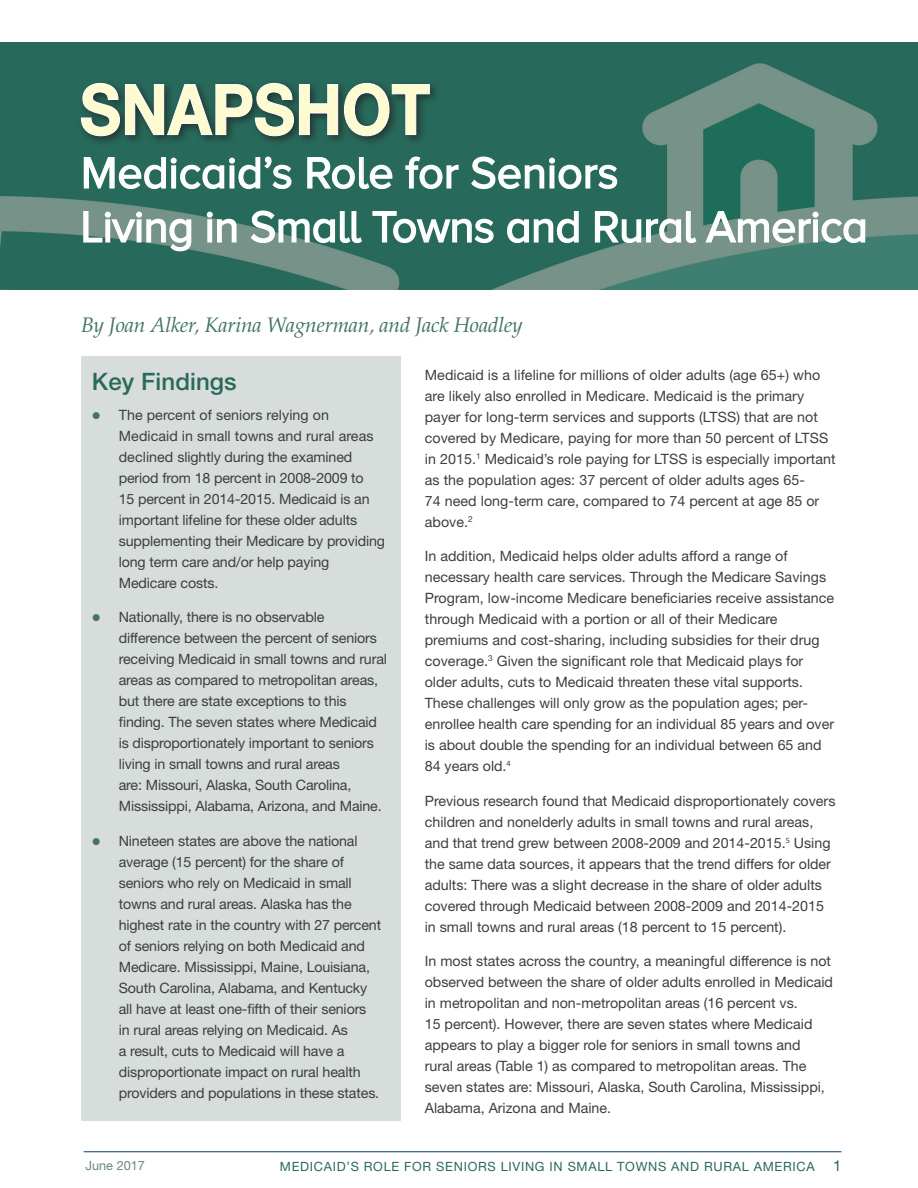
<style>
.page{position:relative;width:918px;height:1188px;background:#fff}
.page>*{position:absolute;margin:0;border:0;box-sizing:border-box;transform-origin:0 0}
.t1{font:45px/54px "Proxima Nova A";letter-spacing:-.01em;color:#fff}
.Headers{font:500 24px "Helvetica Neue LT Std";letter-spacing:.005em;color:#29695c}
.authors{font:italic 21px "Palatino LT Std";letter-spacing:-.01em;color:#447266}
.body_copy{font:14.25px/21px "Helvetica Neue LT Std";color:#3e3e3f}
.t2{font:12.75px "Helvetica Neue LT Std";letter-spacing:.055em;color:#29695c}
.t3{font:12.75px "Helvetica Neue LT Std";color:#68897f}
.s1{font-size:15px}
</style>
<div class="page">
<div style="left:81px;top:356px;width:319px;height:765px;background:#d6ddda"></div>
<hr style="left:84px;top:1152px;width:758px;height:1px;background:#0a396d">
<img style="left:0;top:42px;width:918px;height:247px">
<svg style="left:83px;top:155px;width:209px;height:35px;background:#5b8e82"></svg>
<svg style="left:307px;top:156px;width:86px;height:34px;background:#5f9085"></svg>
<svg style="left:405px;top:156px;width:54px;height:34px;background:#588b80"></svg>
<svg style="left:470px;top:156px;width:148px;height:34px;background:#588c80"></svg>
<svg style="left:83px;top:210px;width:109px;height:42px;background:#7f9e96"></svg>
<svg style="left:206px;top:211px;width:31px;height:32px"></svg>
<svg style="left:250px;top:210px;width:113px;height:34px;background:#659288"></svg>
<svg style="left:372px;top:210px;width:122px;height:34px;background:#588b80"></svg>
<svg style="left:506px;top:210px;width:74px;height:34px;background:#5b8d82"></svg>
<svg style="left:594px;top:210px;width:103px;height:34px;background:#71998f"></svg>
<svg style="left:704px;top:210px;width:162px;height:34px;background:#8da79f"></svg>
<div style="left:76px;top:78px;width:365px;height:69px;background:#231f20;opacity:.75"></div>
<svg style="left:81px;top:83px;width:349px;height:54px;background:#93ab94"></svg>
<p class="t1" style="left:81px;top:145px;width:788px">Medicaid’s Role for Seniors<br>Living in Small Towns and Rural America</p>
<p class="authors" style="left:81px;top:312px;width:443px">By Joan Alker, Karina Wagnerman, and Jack Hoadley</p>
<p class="body_copy" style="left:425px;top:364px;width:412px">Medicaid is a lifeline for millions of older adults (age 65+) who are likely also enrolled in Medicare. Medicaid is the primary payer for long-term services and supports (LTSS) that are not covered by Medicare, paying for more than 50 percent of LTSS in 2015.<sup>1</sup> Medicaid’s role paying for LTSS is especially important as the population ages: 37 percent of older adults ages 65-<br>74 need long-term care, compared to 74 percent at age 85 or above.<sup>2</sup></p>
<p class="body_copy" style="left:425px;top:545px;width:411px">In addition, Medicaid helps older adults afford a range of necessary health care services. Through the Medicare Savings Program, low-income Medicare beneficiaries receive assistance through Medicaid with a portion or all of their Medicare premiums and cost-sharing, including subsidies for their drug coverage.<sup>3</sup> Given the significant role that Medicaid plays for older adults, cuts to Medicaid threaten these vital supports.<br>These challenges will only grow as the population ages; per&shy;enrollee health care spending for an individual 85 years and over is about double the spending for an individual between 65 and 84 years old.<sup>4</sup></p>
<p class="body_copy" style="left:425px;top:790px;width:412px">Previous research found that Medicaid disproportionately covers children and nonelderly adults in small towns and rural areas, and that trend grew between 2008-2009 and 2014-2015.<sup>5</sup> Using the same data sources, it appears that the trend differs for older adults: There was a slight decrease in the share of older adults covered through Medicaid between 2008-2009 and 2014-2015 in small towns and rural areas (18 percent to 15 percent).</p>
<p class="body_copy" style="left:425px;top:950px;width:410px">In most states across the country, a meaningful difference is not observed between the share of older adults enrolled in Medicaid in metropolitan and non-metropolitan areas (16 percent vs.<br>15 percent). However, there are seven states where Medicaid appears to play a bigger role for seniors in small towns and<br>rural areas (Table 1) as compared to metropolitan areas. The seven states are: Missouri, Alaska, South Carolina, Mississippi, Alabama, Arizona and Maine.</p>
<p class="Headers" style="left:92px;top:367px;width:146px">Key Findings</p>
<p class="body_copy" style="left:119px;top:404px;width:268px">The percent of seniors relying on Medicaid in small towns and rural areas declined slightly during the examined period from 18 percent in 2008-2009 to<br>15 percent in 2014-2015. Medicaid is an important lifeline for these older adults supplementing their Medicare by providing long term care and/or help paying Medicare costs.</p>
<p class="body_copy" style="left:119px;top:606px;width:270px">Nationally, there is no observable difference between the percent of seniors receiving Medicaid in small towns and rural areas as compared to metropolitan areas, but there are state exceptions to this finding. The seven states where Medicaid is disproportionately important to seniors living in small towns and rural areas<br>are: Missouri, Alaska, South Carolina, Mississippi, Alabama, Arizona, and Maine.</p>
<p class="body_copy" style="left:119px;top:830px;width:264px">Nineteen states are above the national average (15 percent) for the share of seniors who rely on Medicaid in small towns and rural areas. Alaska has the highest rate in the country with 27 percent of seniors relying on both Medicaid and Medicare. Mississippi, Maine, Louisiana, South Carolina, Alabama, and Kentucky all have at least one-fifth of their seniors<br>in rural areas relying on Medicaid. As<br>a result, cuts to Medicaid will have a disproportionate impact on rural health providers and populations in these states.</p>
<p class="t3" style="left:86px;top:1158px;width:61px">June 2017</p>
<p class="t2" style="left:280px;top:1159px;width:563px">MEDICAID’S ROLE FOR SENIORS LIVING IN SMALL TOWNS AND RURAL AMERICA <span class="s1">1</span></p>
</div>
